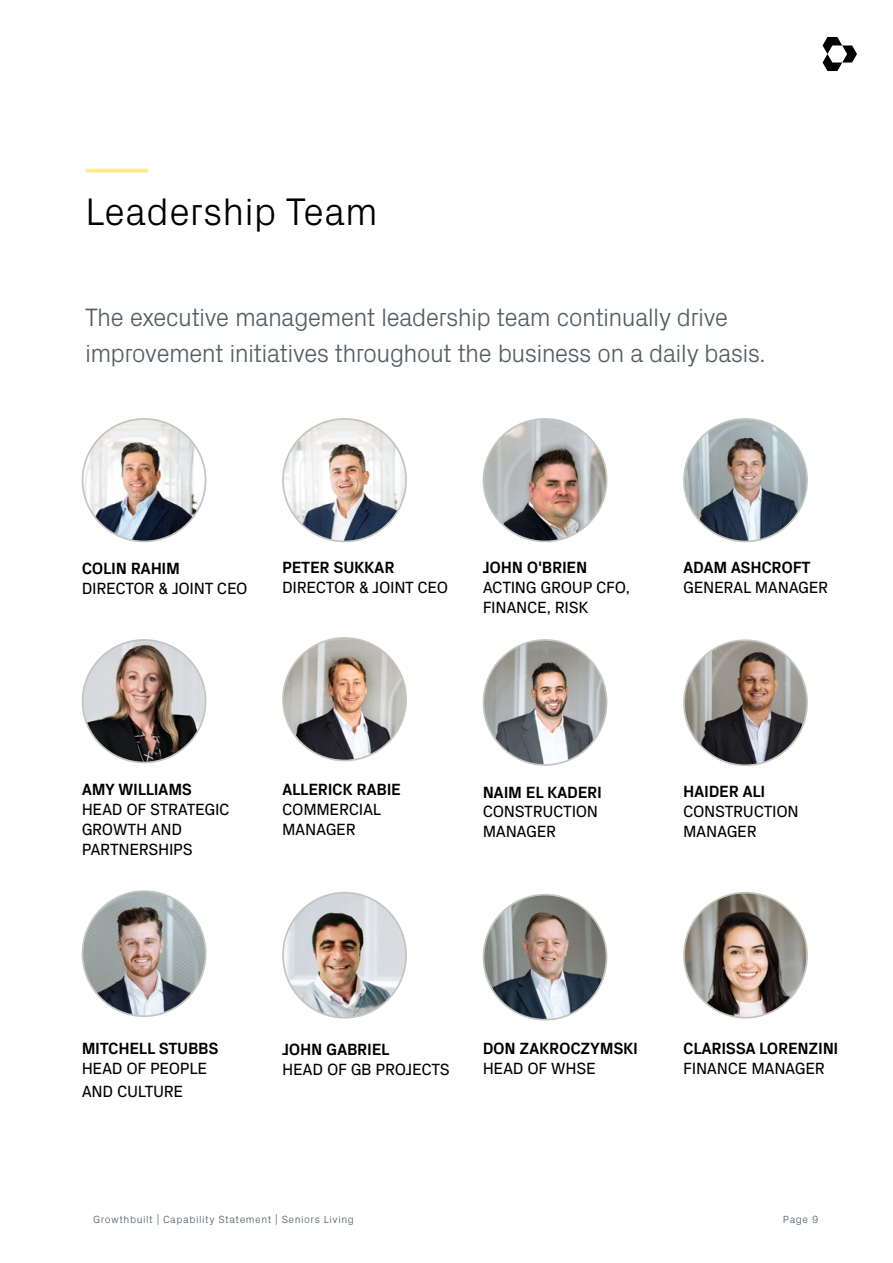
<style>
.page{position:relative;width:893px;height:1263px;background:#fff}
.page>*{position:absolute;margin:0;border:0;box-sizing:border-box;transform-origin:0 0}
.t1{font:300 39px "Px Grotesk";color:#000}
.t2{font:300 25.5px/36px "Px Grotesk";letter-spacing:-.03em;color:#565e64}
.t3{font:16.5px/19.8px "Px Grotesk";letter-spacing:-.02em;color:#000}
.t4{font:700 16.5px "Px Grotesk";letter-spacing:-.02em;color:#000}
.t5{font:300 10.5px "Px Grotesk";letter-spacing:.05em;color:#565e64}
</style>
<div class="page">
<img style="left:483px;top:419px;width:124px;height:122px;border-radius:61px">
<div style="left:483px;top:418px;width:124px;height:124px;border:2px solid #c3c6be;border-radius:50%"></div>
<img style="left:283px;top:419px;width:123px;height:122px;border-radius:61px">
<div style="left:282px;top:418px;width:125px;height:124px;border:2px solid #c3c6be;border-radius:50%"></div>
<img style="left:83px;top:419px;width:123px;height:122px;border-radius:61px">
<div style="left:82px;top:418px;width:124px;height:124px;border:2px solid #c3c6be;border-radius:50%"></div>
<img style="left:83px;top:891px;width:123px;height:125px">
<img style="left:483px;top:640px;width:124px;height:125px">
<img style="left:684px;top:642px;width:123px;height:123px">
<img style="left:684px;top:419px;width:123px;height:122px;border-radius:61px">
<div style="left:683px;top:418px;width:125px;height:124px;border:2px solid #c3c6be;border-radius:50%"></div>
<img style="left:285px;top:893px;width:121px;height:125px">
<img style="left:283px;top:638px;width:123px;height:122px;border-radius:61px">
<div style="left:282px;top:637px;width:125px;height:124px;border:2px solid #c3c6be;border-radius:50%"></div>
<img style="left:483px;top:895px;width:124px;height:125px">
<img style="left:684px;top:893px;width:123px;height:125px">
<img style="left:83px;top:641px;width:123px;height:121px">
<div style="left:82px;top:639px;width:124px;height:124px;border:2px solid #c3c6be;border-radius:50%"></div>
<svg style="left:823px;top:37px;width:34px;height:34px"></svg>
<div style="left:72px;top:156px;width:89px;height:18px;background:#fff;opacity:.73"></div>
<h1 class="t1" style="left:85px;top:184px;width:294px">Leadership Team</h1>
<h2 class="t2" style="left:85px;top:297px;width:682px">The executive management leadership team continually drive improvement initiatives throughout the business on a daily basis.</h2>
<p class="t4" style="left:82px;top:556px;width:100px">COLIN RAHIM</p>
<p class="t3" style="left:82px;top:577px;width:167px">DIRECTOR &amp; JOINT CEO</p>
<p class="t4" style="left:282px;top:555px;width:114px">PETER SUKKAR</p>
<p class="t3" style="left:282px;top:576px;width:167px">DIRECTOR &amp; JOINT CEO</p>
<p class="t4" style="left:483px;top:555px;width:106px">JOHN O'BRIEN</p>
<p class="t3" style="left:483px;top:576px;width:149px">ACTING GROUP CFO,<br>FINANCE, RISK</p>
<p class="t4" style="left:683px;top:555px;width:129px">ADAM ASHCROFT</p>
<p class="t3" style="left:683px;top:576px;width:147px">GENERAL MANAGER</p>
<p class="t4" style="left:82px;top:777px;width:112px">AMY WILLIAMS</p>
<p class="t3" style="left:82px;top:798px;width:149px">HEAD OF STRATEGIC<br>GROWTH AND<br>PARTNERSHIPS</p>
<p class="t4" style="left:282px;top:777px;width:120px">ALLERICK RABIE</p>
<p class="t3" style="left:282px;top:798px;width:101px">COMMERCIAL<br>MANAGER</p>
<p class="t4" style="left:483px;top:780px;width:121px">NAIM EL KADERI</p>
<p class="t3" style="left:483px;top:801px;width:117px">CONSTRUCTION<br>MANAGER</p>
<p class="t4" style="left:683px;top:779px;width:84px">HAIDER ALI</p>
<p class="t3" style="left:683px;top:800px;width:117px">CONSTRUCTION<br>MANAGER</p>
<p class="t4" style="left:82px;top:1037px;width:139px">MITCHELL STUBBS</p>
<p class="t3" style="left:82px;top:1056px;width:127px;line-height:22.5px">HEAD OF PEOPLE<br>AND CULTURE</p>
<p class="t4" style="left:282px;top:1037px;width:109px">JOHN GABRIEL</p>
<p class="t3" style="left:282px;top:1058px;width:169px">HEAD OF GB PROJECTS</p>
<p class="t4" style="left:483px;top:1036px;width:157px">DON ZAKROCZYMSKI</p>
<p class="t3" style="left:483px;top:1057px;width:115px">HEAD OF WHSE</p>
<p class="t4" style="left:683px;top:1036px;width:157px">CLARISSA LORENZINI</p>
<p class="t3" style="left:683px;top:1057px;width:143px">FINANCE MANAGER</p>
<p class="t5" style="left:93px;top:1211px;width:262px">Growthbuilt | Capability Statement | Seniors Living</p>
<p class="t5" style="left:783px;top:1211px;width:37px">Page 9</p>
</div>
